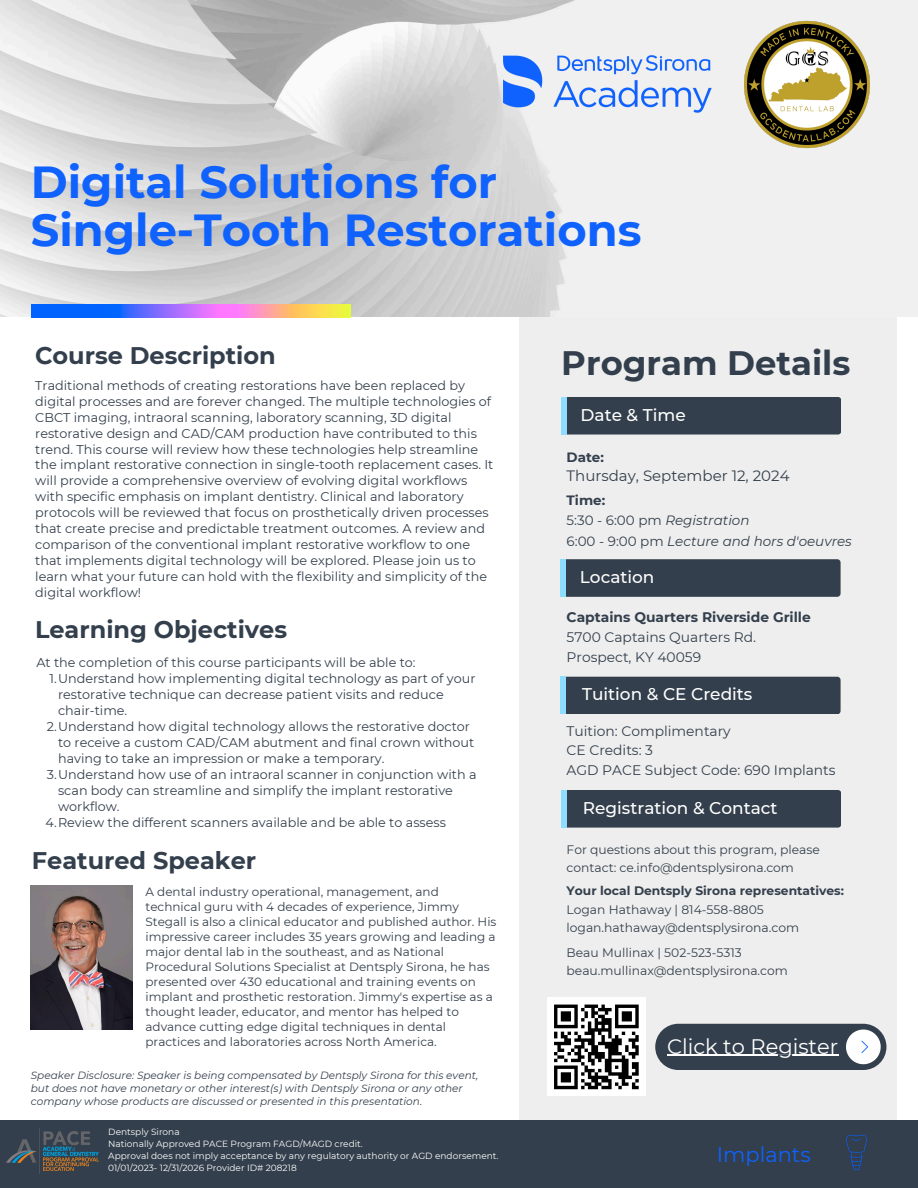
<style>
.page{position:relative;width:918px;height:1188px;background:#fff}
.page>*{position:absolute;margin:0;border:0;box-sizing:border-box;transform-origin:0 0}
.t1{font:700 44.85px/48.3px "Montserrat";color:#0f62fe}
.t2{font:700 33.9px "Montserrat";color:#333f4c}
.t3{font:700 24px "Montserrat";color:#333f4c}
.t4{font:21px "Montserrat";color:#fff}
.t5{font:21px "Montserrat";color:#0f62fe}
.t6{font:500 16.95px "Montserrat";color:#fff}
.t7{font:15px "Montserrat";color:#333f4c}
.t8{font:13.8px/19.8px "Montserrat";color:#333f4c}
.t9{font:700 13.8px/20.2px "Montserrat";color:#333f4c}
.t10{font:italic 13.5px/20.2px "Montserrat";color:#333f4c}
.t11{font:700 13.5px "Montserrat";color:#333f4c}
.t12{font:12.75px/15.9px "Montserrat";color:#333f4c}
.t13{font:12.3px/18.5px "Montserrat";color:#333f4c}
.t14{font:700 12.3px "Montserrat";color:#333f4c}
.t15{font:12px/15px "Montserrat";color:#333f4c}
.t16{font:italic 10.5px/13px "Montserrat";color:#333f4c}
.t17{font:9px "Montserrat";color:#fff}
.s1{font-weight:700;font-style:normal}
.s2{font-style:normal}
.s3{font-weight:400}
</style>
<div class="page">
<div style="left:519px;top:28px;width:377px;height:1160px;background:#eee"></div>
<div style="left:0;top:1120px;width:918px;height:68px;background:#333f4c"></div>
<div style="left:561px;top:677px;width:280px;height:37px;background:#333f4c;border-radius:3px"></div>
<div style="left:561px;top:677px;width:5px;height:37px;background:#8eddff"></div>
<div style="left:561px;top:559px;width:280px;height:38px;background:#333f4c;border-radius:3px"></div>
<div style="left:561px;top:559px;width:5px;height:38px;background:#8eddff"></div>
<div style="left:561px;top:397px;width:280px;height:38px;background:#333f4c;border-radius:3px"></div>
<div style="left:561px;top:397px;width:6px;height:38px;background:#8eddff"></div>
<div style="left:561px;top:790px;width:280px;height:38px;background:#333f4c;border-radius:3px"></div>
<div style="left:561px;top:790px;width:6px;height:38px;background:#8eddff"></div>
<img style="left:0;top:0;width:918px;height:317px">
<img style="left:504px;top:55px;width:208px;height:59px">
<img style="left:7px;top:1129px;width:92px;height:45px">
<img style="left:826px;top:1123px;width:61px;height:60px;border-radius:50%">
<img style="left:31px;top:886px;width:102px;height:143px">
<img style="left:32px;top:305px;width:318px;height:12px">
<div style="left:655px;top:1024px;width:231px;height:46px;background:#333f4c;border-radius:23px"></div>
<svg style="left:846px;top:1030px;width:35px;height:34px"></svg>
<hr style="left:667px;top:1055px;width:171px;height:1px;background:#fff">
<div style="left:547px;top:998px;width:98px;height:98px;background:#fff"></div>
<svg style="left:554px;top:1005px;width:85px;height:84px"></svg>
<img style="left:742px;top:21px;width:130px;height:127px">
<p class="t1" style="left:31px;top:158px;width:612px">Digital Solutions for<br>Single-Tooth Restorations</p>
<h1 class="t3" style="left:35px;top:341px;width:242px">Course Description</h1>
<h4 class="t12" style="left:35px;top:377px;width:460px">Traditional methods of creating restorations have been replaced by digital processes and are forever changed. The multiple technologies of CBCT imaging, intraoral scanning, laboratory scanning, 3D digital restorative design and CAD/CAM production have contributed to this trend. This course will review how these technologies help streamline the implant restorative connection in single-tooth replacement cases. It will provide a comprehensive overview of evolving digital workflows with specific emphasis on implant dentistry. Clinical and laboratory protocols will be reviewed that focus on prosthetically driven processes that create precise and predictable treatment outcomes. A review and comparison of the conventional implant restorative workflow to one that implements digital technology will be explored. Please join us to learn what your future can hold with the flexibility and simplicity of the digital workflow!</h4>
<p class="t3" style="left:35px;top:615px;width:254px">Learning Objectives</p>
<p class="t12" style="left:36px;top:655px;width:381px">At the completion of this course participants will be able to:</p>
<p class="t12" style="left:58px;top:671px;width:419px;text-indent:-9px">1.Understand how implementing digital technology as part of your restorative technique can decrease patient visits and reduce chair-time.</p>
<p class="t12" style="left:58px;top:718px;width:418px;text-indent:-11px">2.Understand how digital technology allows the restorative doctor to receive a custom CAD/CAM abutment and final crown without having to take an impression or make a temporary.</p>
<h3 class="t12" style="left:58px;top:766px;width:420px;text-indent:-11px">3.Understand how use of an intraoral scanner in conjunction with a scan body can streamline and simplify the implant restorative workflow.</h3>
<p class="t12" style="left:46px;top:814px;width:402px">4.Review the different scanners available and be able to assess</p>
<p class="t3" style="left:32px;top:846px;width:226px">Featured Speaker</p>
<h3 class="t15" style="left:145px;top:885px;width:352px">A dental industry operational, management, and technical guru with 4 decades of experience, Jimmy Stegall is also a clinical educator and published author. His impressive career includes 35 years growing and leading a major dental lab in the southeast, and as National Procedural Solutions Specialist at Dentsply Sirona, he has presented over 430 educational and training events on implant and prosthetic restoration. Jimmy's expertise as a thought leader, educator, and mentor has helped to advance cutting edge digital techniques in dental practices and laboratories across North America.</h3>
<p class="t16" style="left:31px;top:1068px;width:449px">Speaker Disclosure: Speaker is being compensated by Dentsply Sirona for this event, but does not have monetary or other interest(s) with Dentsply Sirona or any other company whose products are discussed or presented in this presentation.</p>
<p class="t17" style="left:108px;top:1126px;width:73px">Dentsply Sirona</p>
<h6 class="t17" style="left:108px;top:1138px;width:256px">Nationally Approved PACE Program FAGD/MAGD credit.</h6>
<h3 class="t17" style="left:108px;top:1150px;width:392px">Approval does not imply acceptance by any regulatory authority or AGD endorsement.</h3>
<p class="t17" style="left:108px;top:1162px;width:190px">01/01/2023- 12/31/2026 Provider ID# 208218</p>
<p class="t2" style="left:561px;top:342px;width:291px">Program Details</p>
<h5 class="t6" style="left:581px;top:405px;width:107px">Date &amp; Time</h5>
<p class="t11" style="left:567px;top:449px;width:39px">Date:</p>
<p class="t7" style="left:567px;top:467px;width:225px">Thursday, September 12, 2024</p>
<p class="t10" style="left:567px;top:490px;width:287px"><span class="s1">Time:<br></span><span class="s2">5:30 - 6:00 pm</span> Registration<br><span class="s2">6:00 - 9:00 pm</span> Lecture and hors d'oeuvres</p>
<p class="t6" style="left:580px;top:566px;width:76px">Location</p>
<p class="t9" style="left:567px;top:607px;width:246px">Captains Quarters Riverside Grille<br><span class="s3">5700 Captains Quarters Rd.</span></p>
<p class="t8" style="left:567px;top:647px;width:136px">Prospect, KY 40059</p>
<h6 class="t6" style="left:582px;top:684px;width:172px">Tuition &amp; CE Credits</h6>
<h5 class="t8" style="left:567px;top:721px;width:166px">Tuition: Complimentary<br>CE Credits: 3</h5>
<h6 class="t8" style="left:567px;top:760px;width:271px">AGD PACE Subject Code: 690 Implants</h6>
<p class="t6" style="left:583px;top:797px;width:196px">Registration &amp; Contact</p>
<p class="t13" style="left:567px;top:840px;width:255px">For questions about this program, please contact: ce.info@dentsplysirona.com</p>
<p class="t14" style="left:567px;top:883px;width:279px">Your local Dentsply Sirona representatives:</p>
<p class="t13" style="left:567px;top:900px;width:199px">Logan Hathaway | 814-558-8805</p>
<p class="t13" style="left:567px;top:919px;width:234px">logan.hathaway@dentsplysirona.com</p>
<p class="t13" style="left:567px;top:943px;width:177px">Beau Mullinax | 502-523-5313</p>
<p class="t13" style="left:567px;top:962px;width:223px">beau.mullinax@dentsplysirona.com</p>
<h5 class="t4" style="left:667px;top:1033px;width:173px">Click to Register</h5>
<p class="t5" style="left:717px;top:1141px;width:95px">Implants</p>
</div>
